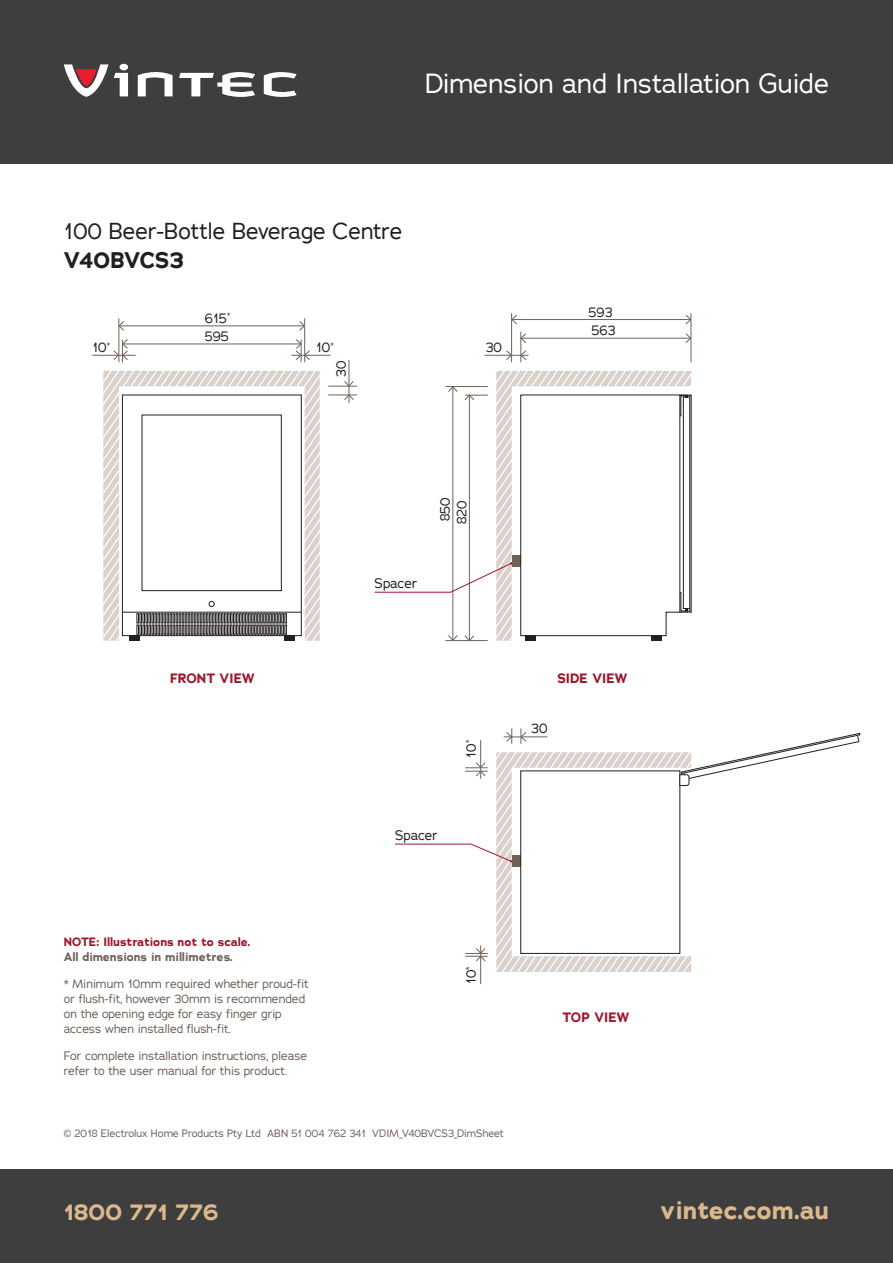
<style>
.page{position:relative;width:893px;height:1263px;background:#fff}
.page>*{position:absolute;margin:0;border:0;box-sizing:border-box;transform-origin:0 0}
.t1{font:27px "Adrianna";color:#fff}
.t2{font:700 25.5px "Adrianna";color:#dbb98d}
.t3{font:22.5px "Adrianna";color:#231f20}
.t4{font:700 22.5px "Adrianna";color:#dbb98d}
.t5{font:700 22.5px "Adrianna";color:#231f20}
.t6{font:13.5px/18.3px "Adrianna";color:#231f20}
.t7{font:700 13.5px "Adrianna";color:#9f172e}
.t8{font:12px/15px "Adrianna";color:#6e6259}
.t9{font:12px/15px "Adrianna";color:#716259}
.t10{font:700 12px "Adrianna";color:#9f172e}
.t11{font:700 12px "Adrianna";color:#716259}
.t12{font:10.5px "Adrianna";color:#716259}
</style>
<div class="page">
<div style="left:0;top:0;width:893px;height:164px;background:#3e3e3f"></div>
<div style="left:0;top:1169px;width:893px;height:94px;background:#3e3e3f"></div>
<svg style="left:496px;top:371px;width:195px;height:270px"></svg>
<svg style="left:103px;top:371px;width:217px;height:270px"></svg>
<div style="left:512px;top:556px;width:9px;height:11px;background:#716259"></div>
<div style="left:122px;top:395px;width:180px;height:241px;border:1px solid #231f20"></div>
<div style="left:142px;top:415px;width:140px;height:176px;border:1px solid #231f20"></div>
<hr style="left:122px;top:612px;width:179px;height:1px;background:#231f20">
<svg style="left:137px;top:613px;width:150px;height:21px"></svg>
<div style="left:129px;top:636px;width:10px;height:5px;background:#231f20"></div>
<div style="left:285px;top:636px;width:10px;height:5px;background:#231f20"></div>
<div style="left:525px;top:636px;width:10px;height:5px;background:#231f20"></div>
<div style="left:652px;top:636px;width:10px;height:5px;background:#231f20"></div>
<svg style="left:209px;top:601px;width:6px;height:6px"></svg>
<div style="left:683px;top:397px;width:7px;height:212px;border:1px solid #231f20"></div>
<svg style="left:520px;top:394px;width:169px;height:242px"></svg>
<hr style="left:119px;top:318px;width:1px;height:44px;background:#716259">
<hr style="left:511px;top:313px;width:1px;height:49px;background:#716259">
<hr style="left:445px;top:640px;width:43px;height:1px;background:#716259">
<hr style="left:521px;top:332px;width:1px;height:30px;background:#716259">
<hr style="left:304px;top:318px;width:1px;height:44px;background:#716259">
<hr style="left:691px;top:313px;width:1px;height:49px;background:#716259">
<hr style="left:445px;top:386px;width:43px;height:1px;background:#716259">
<hr style="left:119px;top:326px;width:185px;height:1px;background:#716259">
<svg style="left:119px;top:321px;width:5px;height:10px"></svg>
<svg style="left:299px;top:321px;width:6px;height:10px"></svg>
<hr style="left:512px;top:319px;width:179px;height:1px;background:#716259">
<svg style="left:511px;top:315px;width:6px;height:9px"></svg>
<svg style="left:685px;top:315px;width:6px;height:9px"></svg>
<hr style="left:453px;top:387px;width:1px;height:253px;background:#716259">
<svg style="left:448px;top:635px;width:10px;height:6px"></svg>
<svg style="left:448px;top:387px;width:10px;height:5px"></svg>
<hr style="left:123px;top:344px;width:178px;height:1px;background:#716259">
<hr style="left:521px;top:338px;width:170px;height:1px;background:#716259">
<svg style="left:520px;top:333px;width:6px;height:10px"></svg>
<svg style="left:685px;top:333px;width:6px;height:10px"></svg>
<hr style="left:469px;top:395px;width:1px;height:245px;background:#716259">
<svg style="left:464px;top:635px;width:10px;height:6px"></svg>
<svg style="left:464px;top:395px;width:24px;height:5px"></svg>
<svg style="left:93px;top:339px;width:43px;height:23px"></svg>
<svg style="left:485px;top:350px;width:44px;height:10px"></svg>
<svg style="left:291px;top:339px;width:66px;height:64px"></svg>
<svg style="left:395px;top:728px;width:466px;height:256px"></svg>
<svg style="left:374px;top:562px;width:138px;height:31px"></svg>
<svg style="left:64px;top:64px;width:44px;height:33px"></svg>
<svg style="left:114px;top:73px;width:14px;height:23px"></svg>
<div style="left:120px;top:64px;width:8px;height:6px;background:#fff;border-radius:50%"></div>
<svg style="left:138px;top:72px;width:35px;height:24px"></svg>
<svg style="left:179px;top:72px;width:76px;height:25px"></svg>
<svg style="left:264px;top:72px;width:33px;height:25px"></svg>
<h1 class="t1" style="left:425px;top:66px;width:406px">Dimension and Installation Guide</h1>
<h3 class="t3" style="left:64px;top:216px;width:340px">100 Beer-Bottle Beverage Centre</h3>
<h3 class="t5" style="left:64px;top:245px;width:122px">V40BVCS3</h3>
<p class="t6" style="left:92px;top:338px;width:19px">10<sup>*</sup></p>
<p class="t6" style="left:205px;top:309px;width:27px">615<sup>*<br></sup>595</p>
<p class="t6" style="left:316px;top:338px;width:19px">10<sup>*</sup></p>
<p class="t6" style="left:332px;top:377px;width:18px;rotate:-90deg">30</p>
<p class="t6" style="left:486px;top:338px;width:18px">30</p>
<p class="t6" style="left:375px;top:574px;width:44px">Spacer</p>
<p class="t6" style="left:436px;top:524px;width:29px;line-height:16.8px;rotate:-90deg">850<br>820</p>
<p class="t6" style="left:589px;top:303px;width:26px">593</p>
<p class="t6" style="left:591px;top:321px;width:26px">563</p>
<p class="t7" style="left:170px;top:669px;width:86px">FRONT VIEW</p>
<p class="t7" style="left:557px;top:669px;width:72px">SIDE VIEW</p>
<p class="t6" style="left:462px;top:758px;width:19px;rotate:-90deg">10<sup>*</sup></p>
<p class="t6" style="left:395px;top:826px;width:44px">Spacer</p>
<p class="t6" style="left:531px;top:719px;width:18px">30</p>
<p class="t10" style="left:64px;top:934px;width:188px">NOTE: Illustrations not to scale.</p>
<p class="t11" style="left:64px;top:949px;width:171px">All dimensions in millimetres.</p>
<p class="t8" style="left:64px;top:976px;width:246px">* Minimum 10mm required whether proud-fit or flush-fit, however 30mm is recommended on the opening edge for easy finger grip access when installed flush-fit.</p>
<p class="t9" style="left:64px;top:1048px;width:245px">For complete installation instructions, please refer to the user manual for this product.</p>
<p class="t6" style="left:462px;top:984px;width:19px;rotate:-90deg">10<sup>*</sup></p>
<p class="t12" style="left:64px;top:1127px;width:441px">© 2018 Electrolux Home Products Pty Ltd ABN 51 004 762 341 VDIM_V40BVCS3_DimSheet</p>
<p class="t7" style="left:562px;top:1008px;width:69px">TOP VIEW</p>
<h3 class="t4" style="left:64px;top:1197px;width:156px">1800 771 776</h3>
<h2 class="t2" style="left:661px;top:1193px;width:170px">vintec.com.au</h2>
</div>
